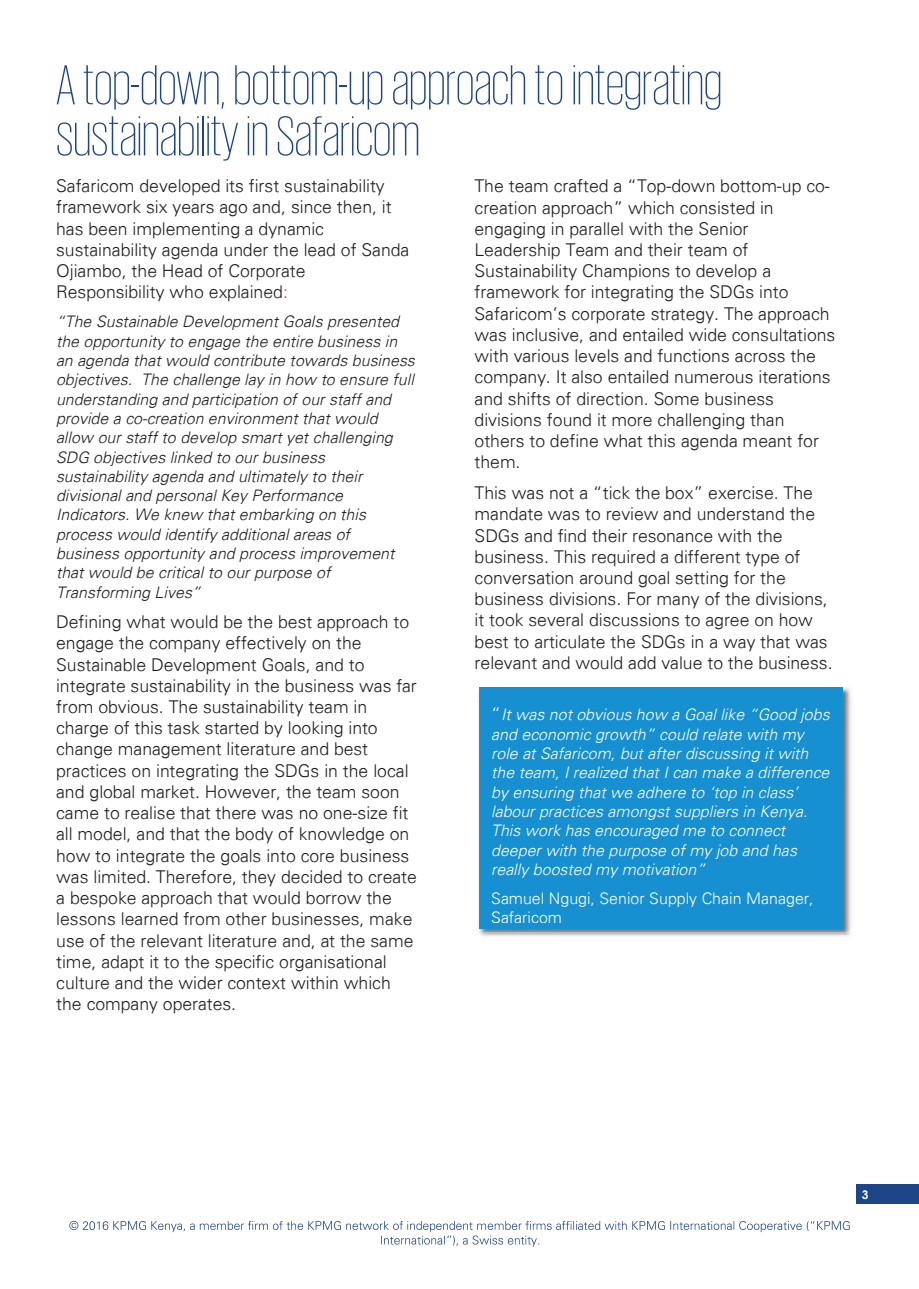
<style>
.page{position:relative;width:919px;height:1289px;background:#fff}
.page>*{position:absolute;margin:0;border:0;box-sizing:border-box;transform-origin:0 0}
.t1{font:200 57.6px/51px "KPMG";color:#1d4587}
.t2{font:300 17.7px/21.1px "Univers 45";color:#221f1f}
.t3{font:italic 300 15.9px/19.4px "Univers 45";color:#221f1f}
.t4{font:italic 300 15.9px/19.4px "Univers 45";color:#fff}
.t5{font:300 15.9px/19.2px "Univers 45";color:#fff}
.t6{font:700 12px "Century Gothic";color:#fff}
.s1{color:#ee312d}
.s2{font-style:normal;font-size:17.7px}
</style>
<div class="page">
<div style="left:855px;top:1184px;width:63px;height:19px;background:#1d4588"></div>
<svg style="left:69px;top:1220px;width:780px;height:26px"></svg>
<img style="left:477px;top:690px;width:374px;height:242px">
<div style="left:479px;top:687px;width:363px;height:241px;background:#1790cf"></div>
<h1 class="t1" style="left:56px;top:62px;width:667px">A top-down, bottom-up approach to integrating sustainability in Safaricom</h1>
<p class="t2" style="left:56px;top:176px;width:355px">Safaricom developed its first sustainability framework six years ago and, since then, it has been implementing a dynamic sustainability agenda under the lead of Sanda Ojiambo, the Head of Corporate Responsibility who explained<span class="s1">:</span></p>
<p class="t3" style="left:56px;top:313px;width:360px">“The Sustainable Development Goals presented the opportunity to engage the entire business in an agenda that would contribute towards business objectives. The challenge lay in how to ensure full understanding and participation of our staff and provide a co-creation environment that would allow our staff to develop smart yet challenging SDG objectives linked to our business sustainability agenda and ultimately to their divisional and personal Key Performance Indicators. We knew that embarking on this process would identify additional areas of business opportunity and process improvement that would be critical to our purpose of Transforming Lives”</p>
<p class="t2" style="left:56px;top:612px;width:362px">Defining what would be the best approach to engage the company effectively on the Sustainable Development Goals, and to integrate sustainability in the business was far from obvious. The sustainability team in charge of this task started by looking into change management literature and best practices on integrating the SDGs in the local and global market. However, the team soon came to realise that there was no one-size fit all model, and that the body of knowledge on how to integrate the goals into core business was limited. Therefore, they decided to create a bespoke approach that would borrow the lessons learned from other businesses, make use of the relevant literature and, at the same time, adapt it to the specific organisational culture and the wider context within which the company operates.</p>
<p class="t2" style="left:474px;top:177px;width:362px">The team crafted a “Top-down bottom-up co&shy;creation approach” which consisted in engaging in parallel with the Senior Leadership Team and their team of Sustainability Champions to develop a framework for integrating the SDGs into Safaricom’s corporate strategy. The approach was inclusive, and entailed wide consultations with various levels and functions across the company. It also entailed numerous iterations and shifts of direction. Some business divisions found it more challenging than others to define what this agenda meant for them.</p>
<p class="t2" style="left:474px;top:483px;width:360px">This was not a “tick the box” exercise. The mandate was to review and understand the SDGs and find their resonance with the business. This required a different type of conversation around goal setting for the business divisions. For many of the divisions, it took several discussions to agree on how best to articulate the SDGs in a way that was relevant and would add value to the business.</p>
<p class="t4" style="left:491px;top:706px;width:340px"><span class="s2">“</span>It was not obvious how a Goal like “Good jobs and economic growth” could relate with my role at Safaricom, but after discussing it with the team, I realized that I can make a difference by ensuring that we adhere to ‘top in class’ labour practices amongst suppliers in Kenya.<br>This work has encouraged me to connect deeper with the purpose of my job and has really boosted my motivation”</p>
<p class="t5" style="left:491px;top:889px;width:324px">Samuel Ngugi, Senior Supply Chain Manager,<br>Safaricom</p>
<p class="t6" style="left:861px;top:1187px;width:8px">3</p>
</div>
